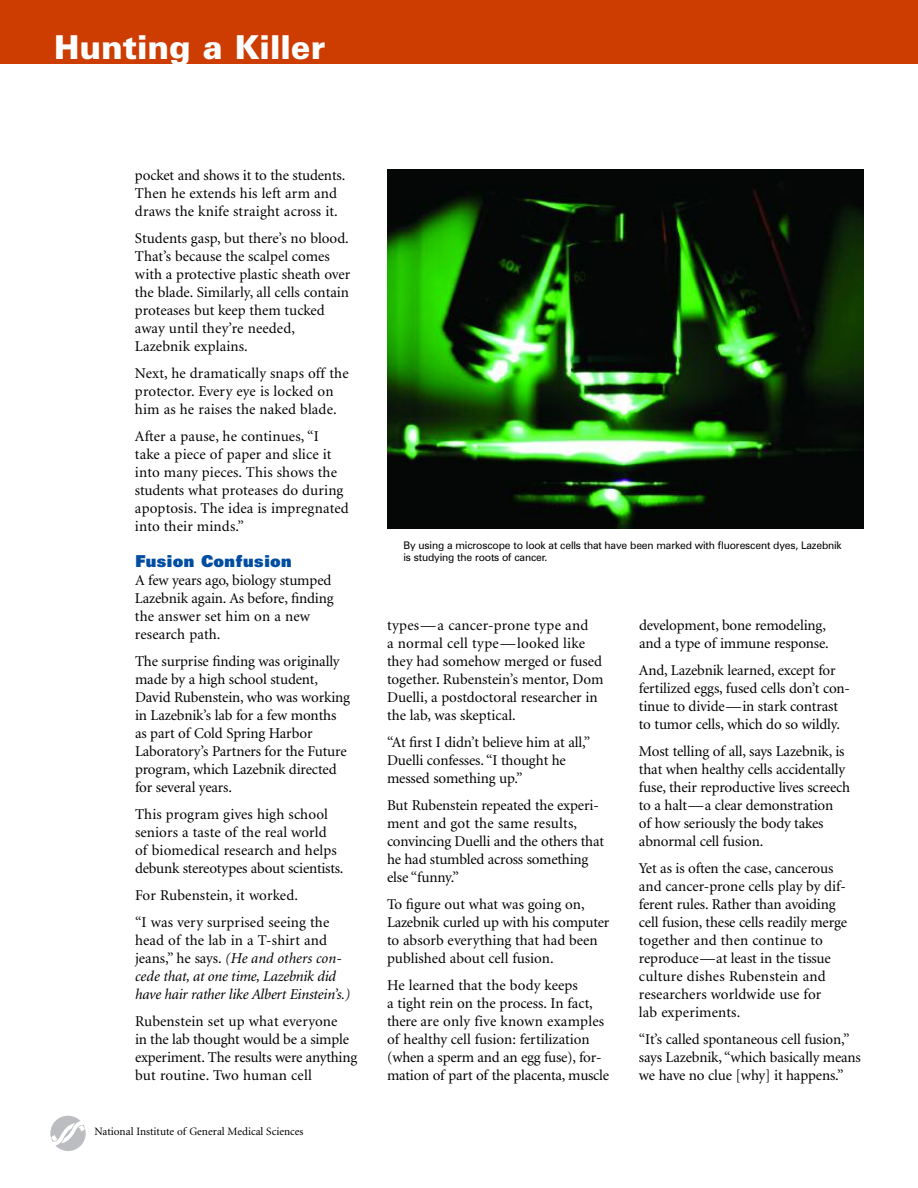
<style>
.page{position:relative;width:918px;height:1188px;background:#fff}
.page>*{position:absolute;margin:0;border:0;box-sizing:border-box;transform-origin:0 0}
.t1{font:900 33px "Zurich BT";color:#fff}
.t2{font:900 16.5px "Zurich BT";color:#004da1}
.t3{font:15px/18px "Minion";letter-spacing:-.005em;color:#000}
.t4{font:italic 15px/18px "Minion";letter-spacing:-.015em;color:#000}
.t5{font:11.25px "Minion";color:#000}
.t6{font:10.5px/12px "Zurich BT";letter-spacing:-.015em;color:#000}
.s1{font-style:normal}
</style>
<div class="page">
<div style="left:0;top:0;width:918px;height:64px;background:#cd3c00"></div>
<img style="left:387px;top:170px;width:477px;height:358px">
<svg style="left:50px;top:1116px;width:36px;height:35px"></svg>
<h1 class="t1" style="left:54px;top:35px;width:273px">Hunting a Killer</h1>
<p class="t3" style="left:135px;top:167px;width:212px">pocket and shows it to the students.<br>Then he extends his left arm and draws the knife straight across it.</p>
<p class="t3" style="left:135px;top:230px;width:217px">Students gasp, but there’s no blood.<br>That’s because the scalpel comes with a protective plastic sheath over the blade. Similarly, all cells contain proteases but keep them tucked away until they’re needed,<br>Lazebnik explains.</p>
<p class="t3" style="left:135px;top:365px;width:215px">Next, he dramatically snaps off the protector. Every eye is locked on him as he raises the naked blade.</p>
<p class="t3" style="left:135px;top:428px;width:215px">After a pause, he continues, “I<br>take a piece of paper and slice it into many pieces. This shows the students what proteases do during apoptosis. The idea is impregnated into their minds.”</p>
<h4 class="t2" style="left:135px;top:555px;width:159px">Fusion Confusion</h4>
<p class="t3" style="left:135px;top:572px;width:200px">A few years ago, biology stumped<br>Lazebnik again. As before, finding the answer set him on a new research path.</p>
<p class="t3" style="left:135px;top:653px;width:217px">The surprise finding was originally made by a high school student,<br>David Rubenstein, who was working in Lazebnik’s lab for a few months as part of Cold Spring Harbor<br>Laboratory’s Partners for the Future program, which Lazebnik directed for several years.</p>
<p class="t3" style="left:135px;top:806px;width:210px">This program gives high school seniors a taste of the real world<br>of biomedical research and helps debunk stereotypes about scientists.</p>
<p class="t3" style="left:135px;top:887px;width:165px">For Rubenstein, it worked.</p>
<p class="t4" style="left:135px;top:914px;width:217px"><span class="s1">“I was very surprised seeing the head of the lab in a T-shirt and jeans,” he says.</span> (He and others con&shy;cede that, at one time, Lazebnik did have hair rather like Albert Einstein’s.)</p>
<p class="t3" style="left:135px;top:1013px;width:224px">Rubenstein set up what everyone<br>in the lab thought would be a simple experiment. The results were anything but routine. Two human cell</p>
<p class="t5" style="left:94px;top:1127px;width:211px">National Institute of General Medical Sciences</p>
<p class="t6" style="left:404px;top:540px;width:440px">By using a microscope to look at cells that have been marked with fluorescent dyes, Lazebnik is studying the roots of cancer.</p>
<p class="t3" style="left:387px;top:617px;width:218px">types —a cancer-prone type and<br>a normal cell type —looked like they had somehow merged or fused together. Rubenstein’s mentor, Dom<br>Duelli, a postdoctoral researcher in the lab, was skeptical.</p>
<p class="t3" style="left:387px;top:734px;width:205px">“At first I didn’t believe him at all,”<br>Duelli confesses. “I thought he messed something up.”</p>
<p class="t3" style="left:387px;top:797px;width:218px">But Rubenstein repeated the experi&shy;ment and got the same results, convincing Duelli and the others that he had stumbled across something else “funny.”</p>
<p class="t3" style="left:387px;top:896px;width:224px">To figure out what was going on,<br>Lazebnik curled up with his computer to absorb everything that had been published about cell fusion.</p>
<p class="t3" style="left:387px;top:977px;width:224px">He learned that the body keeps<br>a tight rein on the process. In fact, there are only five known examples of healthy cell fusion: fertilization (when a sperm and an egg fuse), for&shy;mation of part of the placenta, muscle</p>
<p class="t3" style="left:639px;top:617px;width:191px">development, bone remodeling, and a type of immune response.</p>
<p class="t3" style="left:639px;top:662px;width:213px">And, Lazebnik learned, except for fertilized eggs, fused cells don’t con&shy;tinue to divide—in stark contrast to tumor cells, which do so wildly.</p>
<p class="t3" style="left:639px;top:743px;width:213px">Most telling of all, says Lazebnik, is that when healthy cells accidentally fuse, their reproductive lives screech to a halt—a clear demonstration<br>of how seriously the body takes abnormal cell fusion.</p>
<p class="t3" style="left:639px;top:860px;width:210px">Yet as is often the case, cancerous and cancer-prone cells play by dif&shy;ferent rules. Rather than avoiding cell fusion, these cells readily merge together and then continue to reproduce—at least in the tissue culture dishes Rubenstein and researchers worldwide use for<br>lab experiments.</p>
<p class="t3" style="left:639px;top:1031px;width:224px">“It’s called spontaneous cell fusion,” says Lazebnik, “which basically means we have no clue [why] it happens.”</p>
</div>
